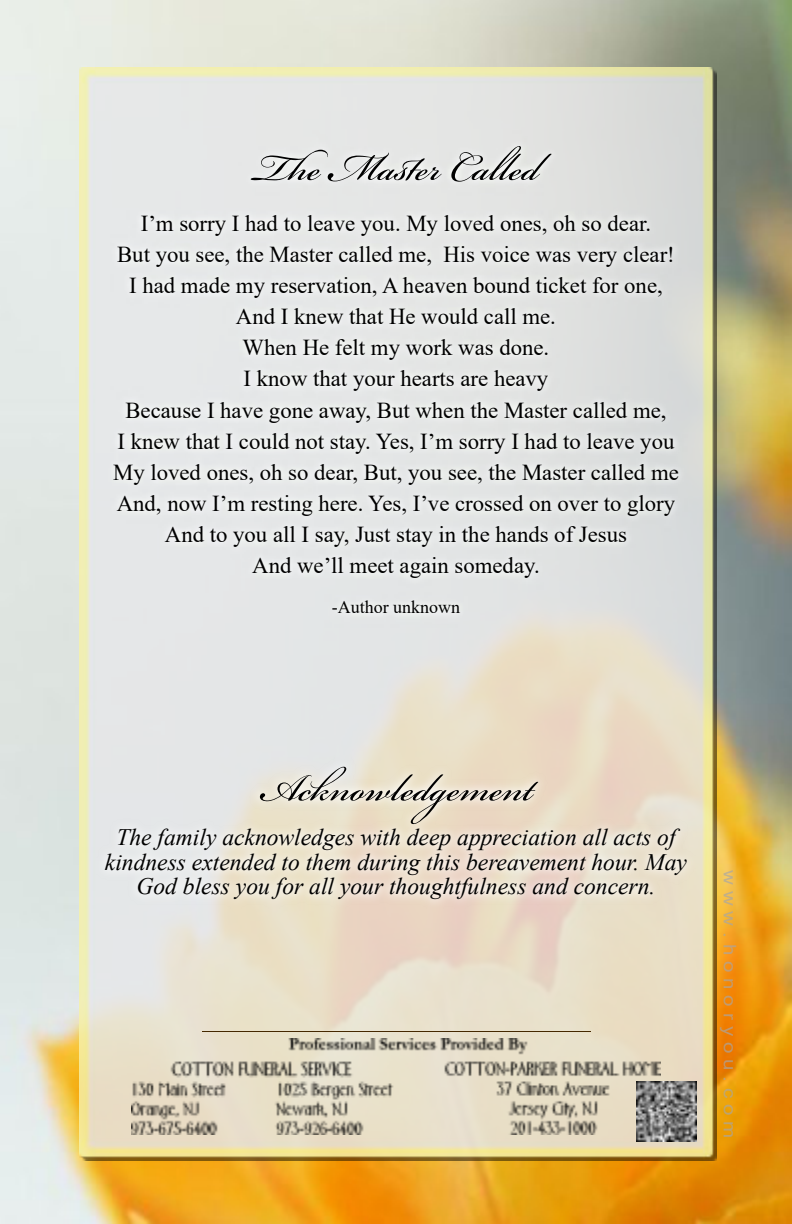
<style>
.page{position:relative;width:792px;height:1224px;background:#fff}
.page>*{position:absolute;margin:0;border:0;box-sizing:border-box;transform-origin:0 0}
.t1{font:59px "Bickham Script Pro";color:#000}
.t2{font:58.8px "Bickham Script Pro";color:#000}
.t3{font:italic 23.6px/24.6px "Times New Roman";color:#000;text-align:center}
.t4{font:22.8px/31.2px "Times New Roman";color:#000;text-align:center}
.t5{font:18px "Times New Roman";color:#000}
.t6{font:17.4px "Arial";letter-spacing:.285em;color:rgb(167 167 167/.68);scale:1.18 1}
</style>
<div class="page">
<img style="left:0;top:0;width:792px;height:1224px">
<img style="left:80px;top:67px;width:636px;height:1093px">
<hr style="left:202px;top:1031px;width:388px;height:1px;background:#452800">
<img style="left:132px;top:1039px;width:528px;height:96px">
<img style="left:96px;top:758px;width:600px;height:150px">
<img style="left:636px;top:1081px;width:60px;height:60px">
<h1 class="t1" style="left:253px;top:140px;width:288px">The Master Called</h1>
<p class="t4" style="left:113px;top:210px;width:567px">I’m sorry I had to leave you. My loved ones, oh so dear.<br>But you see, the Master called me, His voice was very clear!<br>I had made my reservation, A heaven bound ticket for one, And I knew that He would call me.<br>When He felt my work was done.<br>I know that your hearts are heavy<br>Because I have gone away, But when the Master called me,<br>I knew that I could not stay. Yes, I’m sorry I had to leave you My loved ones, oh so dear, But, you see, the Master called me And, now I’m resting here. Yes, I’ve crossed on over to glory And to you all I say, Just stay in the hands of Jesus<br>And we’ll meet again someday.</p>
<p class="t5" style="left:332px;top:601px;width:130px">-Author unknown</p>
<h2 class="t2" style="left:259px;top:760px;width:276px">Acknowledgement</h2>
<p class="t3" style="left:105px;top:827px;width:584px">The family acknowledges with deep appreciation all acts of kindness extended to them during this bereavement hour. May<br>God bless you for all your thoughtfulness and concern.</p>
<p class="t6" style="left:736px;top:870px;width:229px;rotate:90deg">www.honoryou.com</p>
</div>
